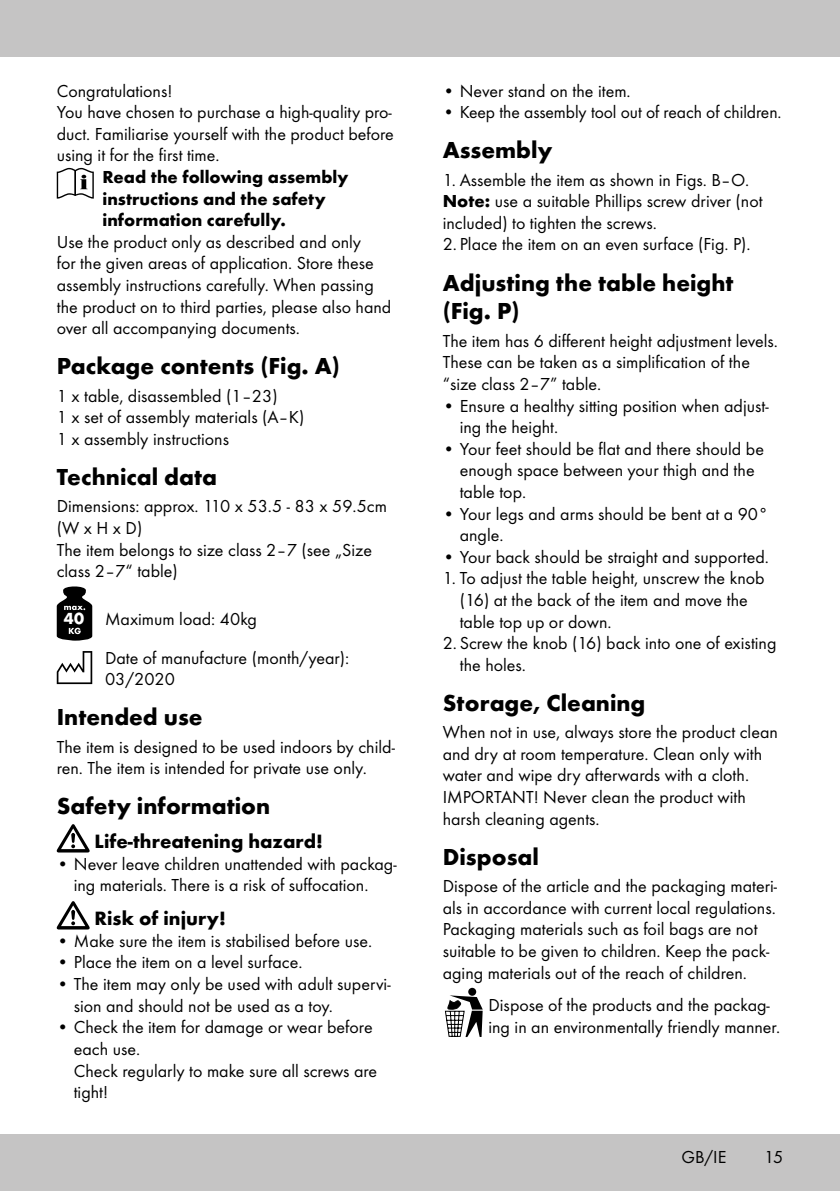
<style>
.page{position:relative;width:840px;height:1191px;background:#fff}
.page>*{position:absolute;margin:0;border:0;box-sizing:border-box;transform-origin:0 0}
.t1{font:700 24px/28.8px "Futura TOT";color:#000}
.t2{font:700 20px "Futura TOT";color:#000}
.t3{font:18px/21.6px "Futura TOT Boo";color:#000}
.t4{font:700 18px/21.6px "Futura TOT";color:#000}
.s1{font-family:"Futura TOT";font-weight:700;font-size:16.8px;color:#fff}
.s2{font-family:"Futura TOT";font-weight:700}
</style>
<div class="page">
<div style="left:0;top:1134px;width:839px;height:57px;background:#c5c4c4"></div>
<div style="left:0;top:0;width:839px;height:57px;background:#c5c4c4"></div>
<svg style="left:57px;top:168px;width:37px;height:31px"></svg>
<svg style="left:57px;top:586px;width:35px;height:54px"></svg>
<svg style="left:57px;top:651px;width:35px;height:33px"></svg>
<svg style="left:57px;top:824px;width:33px;height:28px"></svg>
<svg style="left:57px;top:901px;width:33px;height:28px"></svg>
<div style="left:468px;top:987px;width:8px;height:8px;background:#000;border-radius:50%"></div>
<svg style="left:445px;top:995px;width:37px;height:42px"></svg>
<p class="t3" style="left:57px;top:80px;width:338px">Congratulations!<br>You have chosen to purchase a high-quality pro&shy;duct. Familiarise yourself with the product before using it for the first time.</p>
<p class="t4" style="left:102px;top:166px;width:247px">Read the following assembly instructions and the safety information carefully.</p>
<p class="t3" style="left:57px;top:231px;width:336px">Use the product only as described and only<br>for the given areas of application. Store these assembly instructions carefully. When passing the product on to third parties, please also hand over all accompanying documents.</p>
<h1 class="t1" style="left:57px;top:351px;width:284px">Package contents (Fig. A)</h1>
<p class="t3" style="left:57px;top:385px;width:249px">1 x table, disassembled (1–23)<br>1 x set of assembly materials (A–K)<br>1 x assembly instructions</p>
<h1 class="t1" style="left:57px;top:462px;width:162px">Technical data</h1>
<p class="t3" style="left:57px;top:495px;width:331px">Dimensions: approx. 110 x 53.5 - 83 x 59.5cm (WxHxD)<br>The item belongs to size class 2–7 (see „Size class 2–7“ table)</p>
<p class="t3" style="left:105px;top:599px;width:245px;line-height:38.6px;text-indent:-41px"><span class="s1">40</span> Maximum load: 40kg<br>Date of manufacture (month/year):</p>
<p class="t3" style="left:105px;top:668px;width:71px">03/2020</p>
<h1 class="t1" style="left:57px;top:702px;width:147px">Intended use</h1>
<p class="t3" style="left:57px;top:736px;width:339px">The item is designed to be used indoors by child&shy;ren. The item is intended for private use only.</p>
<h1 class="t1" style="left:57px;top:791px;width:215px">Safety information</h1>
<p class="t2" style="left:95px;top:829px;width:230px">Life-threatening hazard!</p>
<p class="t3" style="left:74px;top:853px;width:324px;text-indent:-17px">• Never leave children unattended with packag&shy;ing materials. There is a risk of suffocation.</p>
<p class="t2" style="left:95px;top:906px;width:133px">Risk of injury!</p>
<p class="t3" style="left:57px;top:930px;width:317px">• Make sure the item is stabilised before use.</p>
<p class="t3" style="left:57px;top:951px;width:247px">• Place the item on a level surface.</p>
<p class="t3" style="left:74px;top:973px;width:318px;text-indent:-17px">• The item may only be used with adult supervi&shy;sion and should not be used as a toy.</p>
<p class="t3" style="left:74px;top:1016px;width:305px;text-indent:-17px">• Check the item for damage or wear before each use.<br>Check regularly to make sure all screws are tight!</p>
<p class="t3" style="left:442px;top:80px;width:189px">• Never stand on the item.</p>
<p class="t3" style="left:442px;top:101px;width:340px">• Keep the assembly tool out of reach of children.</p>
<h1 class="t1" style="left:442px;top:135px;width:111px">Assembly</h1>
<p class="t3" style="left:442px;top:169px;width:321px">1. Assemble the item as shown in Figs. B–O.<br><span class="s2">Note:</span> use a suitable Phillips screw driver (not included) to tighten the screws.</p>
<p class="t3" style="left:442px;top:233px;width:309px">2. Place the item on an even surface (Fig. P).</p>
<h1 class="t1" style="left:442px;top:268px;width:292px">Adjusting the table height (Fig. P)</h1>
<p class="t3" style="left:442px;top:330px;width:336px">The item has 6 different height adjustment levels.<br>These can be taken as a simplification of the “size class 2–7” table.</p>
<p class="t3" style="left:459px;top:394px;width:310px;text-indent:-17px">• Ensure a healthy sitting position when adjust&shy;ing the height.</p>
<p class="t3" style="left:459px;top:438px;width:305px;text-indent:-17px">• Your feet should be flat and there should be enough space between your thigh and the table top.</p>
<p class="t3" style="left:459px;top:502px;width:310px;text-indent:-17px">• Your legs and arms should be bent at a 90° angle.</p>
<p class="t3" style="left:442px;top:546px;width:327px">• Your back should be straight and supported.</p>
<p class="t3" style="left:459px;top:567px;width:306px;text-indent:-17px">1. To adjust the table height, unscrew the knob (16) at the back of the item and move the table top up or down.</p>
<p class="t3" style="left:459px;top:632px;width:318px;text-indent:-17px">2. Screw the knob (16) back into one of existing the holes.</p>
<h1 class="t1" style="left:442px;top:688px;width:204px">Storage, Cleaning</h1>
<p class="t3" style="left:442px;top:721px;width:336px">When not in use, always store the product clean and dry at room temperature. Clean only with water and wipe dry afterwards with a cloth.<br>IMPORTANT! Never clean the product with harsh cleaning agents.</p>
<h1 class="t1" style="left:442px;top:842px;width:98px">Disposal</h1>
<p class="t3" style="left:442px;top:875px;width:336px">Dispose of the article and the packaging materi&shy;als in accordance with current local regulations.<br>Packaging materials such as foil bags are not suitable to be given to children. Keep the pack&shy;aging materials out of the reach of children.</p>
<p class="t3" style="left:488px;top:994px;width:293px">Dispose of the products and the packag&shy;ing in an environmentally friendly manner.</p>
<p class="t3" style="left:681px;top:1146px;width:47px">GB/IE</p>
<p class="t3" style="left:763px;top:1146px;width:20px">15</p>
</div>
